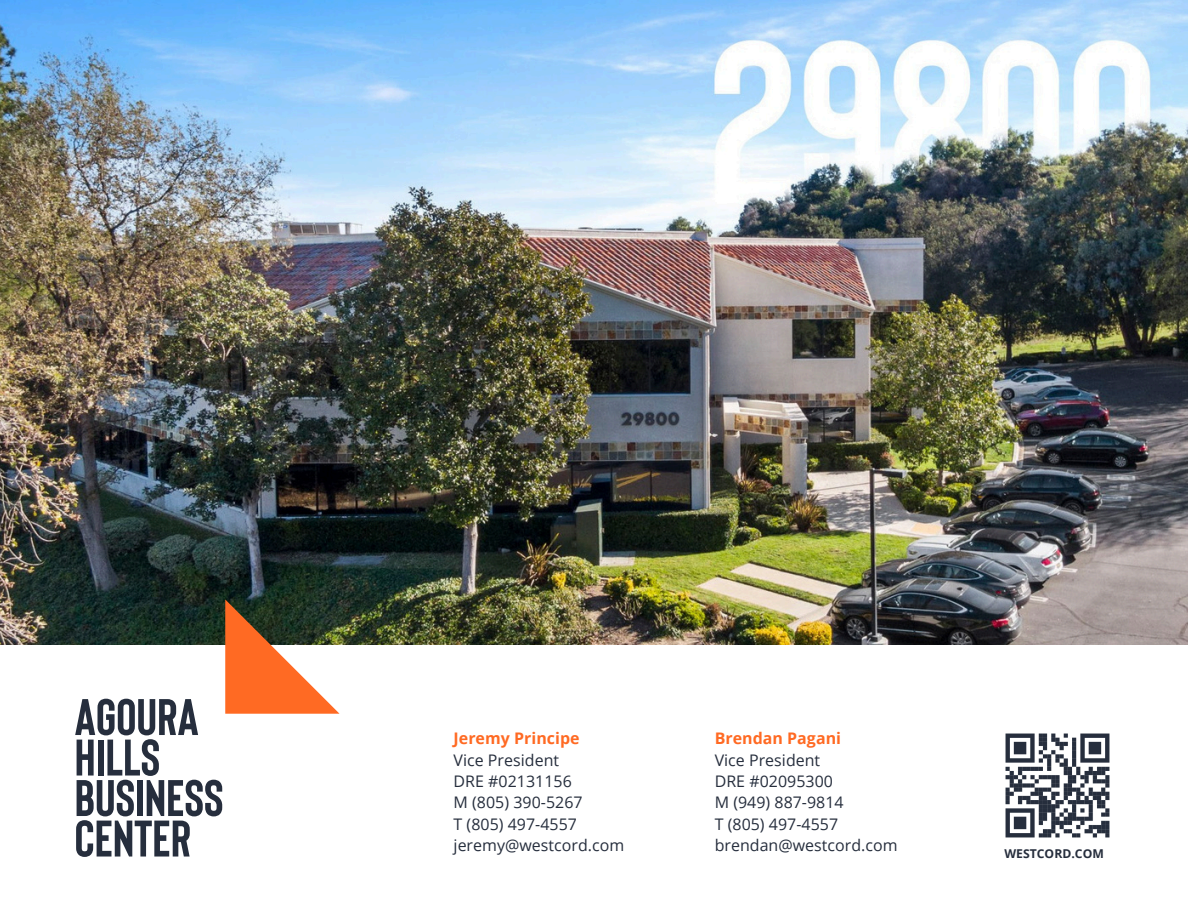
<style>
.page{position:relative;width:1188px;height:918px;background:#fff}
.page>*{position:absolute;margin:0;border:0;box-sizing:border-box;transform-origin:0 0}
.t1{font:700 51.3px/40.5px "Bison";color:#262e3d}
.t2{font:15.9px/21.3px "Open Sans";color:#262e3d}
.t3{font:700 15.9px "Open Sans";color:#ff6a23}
.t4{font:700 12.15px "Open Sans";color:#262e3d}
</style>
<div class="page">
<img style="left:0;top:0;width:1188px;height:645px">
<svg style="left:225px;top:599px;width:115px;height:115px"></svg>
<img style="left:1005px;top:733px;width:105px;height:105px">
<h1 class="t1" style="left:75px;top:694px;width:150px">AGOURA<br>HILLS<br>BUSINESS<br>CENTER</h1>
<p class="t3" style="left:454px;top:727px;width:127px">Jeremy Principe</p>
<p class="t2" style="left:454px;top:749px;width:172px">Vice President<br>DRE #02131156<br>M (805) 390-5267<br>T (805) 497-4557 jeremy@westcord.com</p>
<p class="t3" style="left:715px;top:727px;width:128px">Brendan Pagani</p>
<p class="t2" style="left:715px;top:749px;width:184px">Vice President<br>DRE #02095300<br>M (949) 887-9814<br>T (805) 497-4557 brendan@westcord.com</p>
<p class="t4" style="left:1004px;top:845px;width:101px">WESTCORD.COM</p>
</div>
